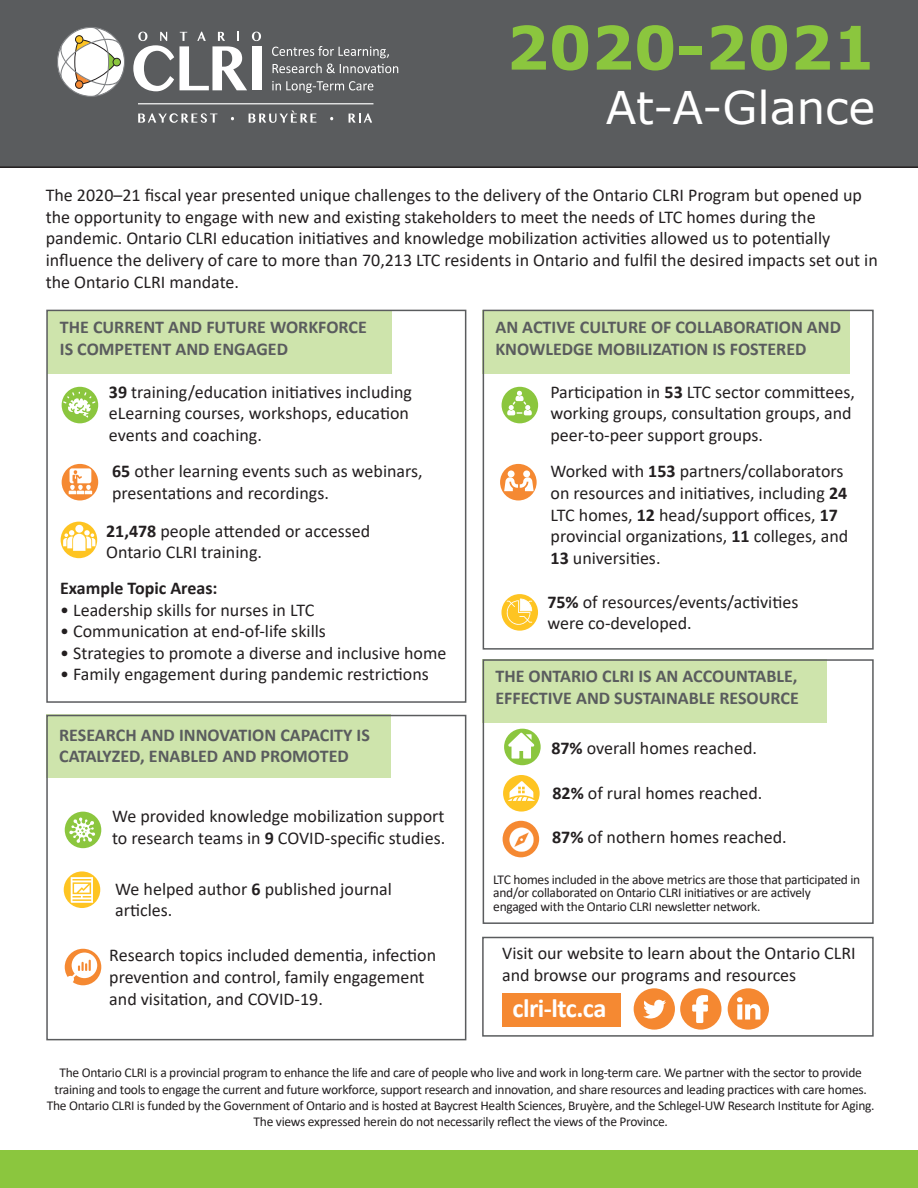
<style>
.page{position:relative;width:918px;height:1188px;background:#fff}
.page>*{position:absolute;margin:0;border:0;box-sizing:border-box;transform-origin:0 0}
.t1{font:700 60px "Verdana";color:#8bc63e}
.t2{font:45px "Verdana";color:#fff}
.t3{font:700 26.4px "Calibri";letter-spacing:-.02em;color:#fff}
.t4{font:18px/21.6px "Calibri";color:#231f20}
.t5{font:700 18px/21.6px "Calibri";color:#5a5c5e}
.t6{font:700 18px "Calibri";color:#231f20}
.t7{font:13.5px/13.2px "Calibri";letter-spacing:-.02em;color:#231f20}
.s1{font-weight:700}
</style>
<div class="page">
<div style="left:483px;top:310px;width:367px;height:64px;background:#cee4ac"></div>
<div style="left:46px;top:715px;width:344px;height:63px;background:#cee4ac"></div>
<div style="left:483px;top:659px;width:344px;height:64px;background:#cee4ac"></div>
<div style="left:0;top:1151px;width:918px;height:37px;background:#8bc63e"></div>
<svg style="left:0;top:0;width:918px;height:168px;background:#616365"></svg>
<div style="left:47px;top:310px;width:344px;height:64px;background:#cee4ac"></div>
<div style="left:46px;top:310px;width:420px;height:393px;border:2px solid #5a5c5e"></div>
<div style="left:62px;top:387px;width:36px;height:36px;background:#8bc63e;border-radius:50%"></div>
<svg style="left:63px;top:392px;width:32px;height:26px"></svg>
<div style="left:62px;top:464px;width:36px;height:36px;background:#f58932;border-radius:50%"></div>
<svg style="left:69px;top:468px;width:23px;height:26px"></svg>
<div style="left:61px;top:522px;width:36px;height:36px;background:#fec422;border-radius:50%"></div>
<svg style="left:63px;top:525px;width:32px;height:26px"></svg>
<div style="left:46px;top:715px;width:420px;height:325px;border:2px solid #5a5c5e"></div>
<div style="left:65px;top:812px;width:36px;height:36px;background:#8bc63e;border-radius:50%"></div>
<svg style="left:69px;top:817px;width:26px;height:26px"></svg>
<div style="left:64px;top:871px;width:36px;height:37px;background:#fec422;border-radius:50%"></div>
<svg style="left:71px;top:877px;width:22px;height:26px"></svg>
<div style="left:65px;top:949px;width:36px;height:36px;background:#f58932;border-radius:50%"></div>
<svg style="left:64px;top:953px;width:33px;height:33px"></svg>
<div style="left:483px;top:310px;width:391px;height:340px;border:2px solid #5a5c5e"></div>
<div style="left:502px;top:387px;width:36px;height:36px;background:#8bc63e;border-radius:50%"></div>
<div style="left:500px;top:464px;width:37px;height:36px;background:#f58932;border-radius:50%"></div>
<svg style="left:507px;top:391px;width:25px;height:24px"></svg>
<div style="left:508px;top:470px;width:7px;height:7px;background:#fff;border-radius:50%"></div>
<div style="left:523px;top:470px;width:7px;height:7px;background:#fff;border-radius:50%"></div>
<svg style="left:504px;top:477px;width:30px;height:14px"></svg>
<svg style="left:501px;top:594px;width:37px;height:37px"></svg>
<svg style="left:506px;top:599px;width:26px;height:27px"></svg>
<div style="left:504px;top:729px;width:37px;height:36px;background:#8bc63e;border-radius:50%"></div>
<div style="left:503px;top:821px;width:36px;height:36px;background:#f58932;border-radius:50%"></div>
<div style="left:503px;top:775px;width:37px;height:37px;background:#fec422;border-radius:50%"></div>
<svg style="left:508px;top:733px;width:26px;height:26px"></svg>
<svg style="left:508px;top:781px;width:27px;height:20px"></svg>
<img style="left:508px;top:825px;width:27px;height:28px">
<div style="left:483px;top:659px;width:391px;height:265px;border:2px solid #5a5c5e"></div>
<div style="left:482px;top:937px;width:392px;height:100px;border:2px solid #5a5c5e"></div>
<div style="left:503px;top:993px;width:118px;height:34px;background:#f58932"></div>
<div style="left:680px;top:988px;width:41px;height:42px;background:#f58831;border-radius:50%"></div>
<svg style="left:692px;top:995px;width:16px;height:28px"></svg>
<svg style="left:634px;top:988px;width:41px;height:42px"></svg>
<svg style="left:728px;top:988px;width:41px;height:42px"></svg>
<p class="t1" style="left:506px;top:5px;width:371px">2020-2021</p>
<p class="t2" style="left:606px;top:76px;width:271px">At-A-Glance</p>
<p class="t4" style="left:46px;top:184px;width:834px">The 2020–21 fiscal year presented unique challenges to the delivery of the Ontario CLRI Program but opened up the opportunity to engage with new and existing stakeholders to meet the needs of LTC homes during the pandemic. Ontario CLRI education initiatives and knowledge mobilization activities allowed us to potentially influence the delivery of care to more than 70,213 LTC residents in Ontario and fulfil the desired impacts set out in</p>
<p class="t4" style="left:46px;top:270px;width:195px">the Ontario CLRI mandate.</p>
<p class="t5" style="left:60px;top:316px;width:308px">THE CURRENT AND FUTURE WORKFORCE<br>IS COMPETENT AND ENGAGED</p>
<p class="t4" style="left:109px;top:380px;width:305px"><span class="s1">39</span> training/education initiatives including eLearning courses, workshops, education events and coaching.</p>
<p class="t4" style="left:112px;top:460px;width:312px"><span class="s1">65</span> other learning events such as webinars, presentations and recordings.</p>
<p class="t4" style="left:106px;top:519px;width:266px"><span class="s1">21,478</span> people attended or accessed<br>Ontario CLRI training.</p>
<p class="t6" style="left:60px;top:575px;width:159px">Example Topic Areas:</p>
<p class="t4" style="left:60px;top:598px;width:256px">• Leadership skills for nurses in LTC</p>
<p class="t4" style="left:60px;top:620px;width:267px">• Communication at end-of-life skills</p>
<p class="t4" style="left:60px;top:642px;width:388px">• Strategies to promote a diverse and inclusive home</p>
<p class="t4" style="left:60px;top:663px;width:370px">• Family engagement during pandemic restrictions</p>
<p class="t5" style="left:495px;top:316px;width:347px">AN ACTIVE CULTURE OF COLLABORATION AND<br>KNOWLEDGE MOBILIZATION IS FOSTERED</p>
<p class="t4" style="left:550px;top:380px;width:306px">Participation in <span class="s1">53</span> LTC sector committees, working groups, consultation groups, and peer-to-peer support groups.</p>
<p class="t4" style="left:551px;top:460px;width:299px">Worked with <span class="s1">153</span> partners/collaborators on resources and initiatives, including <span class="s1">24<br></span>LTC homes, <span class="s1">12</span> head/support offices, <span class="s1">17 </span>provincial organizations, <span class="s1">11</span> colleges, and <span class="s1">13</span> universities.</p>
<p class="t4" style="left:547px;top:590px;width:253px"><span class="s1">75%</span> of resources/events/activities were co-developed.</p>
<p class="t5" style="left:495px;top:665px;width:305px">THE ONTARIO CLRI IS AN ACCOUNTABLE,<br>EFFECTIVE AND SUSTAINABLE RESOURCE</p>
<p class="t5" style="left:59px;top:724px;width:312px">RESEARCH AND INNOVATION CAPACITY IS<br>CATALYZED, ENABLED AND PROMOTED</p>
<p class="t4" style="left:112px;top:805px;width:335px">We provided knowledge mobilization support to research teams in <span class="s1">9</span> COVID-specific studies.</p>
<p class="t4" style="left:115px;top:878px;width:278px">We helped author <span class="s1">6</span> published journal articles.</p>
<p class="t4" style="left:109px;top:944px;width:328px">Research topics included dementia, infection prevention and control, family engagement and visitation, and COVID-19.</p>
<p class="t4" style="left:551px;top:737px;width:207px"><span class="s1">87%</span> overall homes reached.</p>
<p class="t4" style="left:552px;top:782px;width:211px"><span class="s1">82%</span> of rural homes reached.</p>
<p class="t4" style="left:552px;top:826px;width:236px"><span class="s1">87%</span> of nothern homes reached.</p>
<p class="t7" style="left:493px;top:873px;width:369px">LTC homes included in the above metrics are those that participated in and/or collaborated on Ontario CLRI initiatives or are actively<br>engaged with the Ontario CLRI newsletter network.</p>
<p class="t4" style="left:502px;top:942px;width:355px">Visit our website to learn about the Ontario CLRI and browse our programs and resources</p>
<p class="t3" style="left:513px;top:989px;width:95px">clri-ltc.ca</p>
<p class="t7" style="left:47px;top:1064px;width:829px;line-height:16.2px;text-align:center">The Ontario CLRI is a provincial program to enhance the life and care of people who live and work in long-term care. We partner with the sector to provide training and tools to engage the current and future workforce, support research and innovation, and share resources and leading practices with care homes.<br>The Ontario CLRI is funded by the Government of Ontario and is hosted at Baycrest Health Sciences, Bruyère, and the Schlegel-UW Research Institute for Aging.</p>
<p class="t7" style="left:254px;top:1115px;width:416px">The views expressed herein do not necessarily reflect the views of the Province.</p>
</div>
